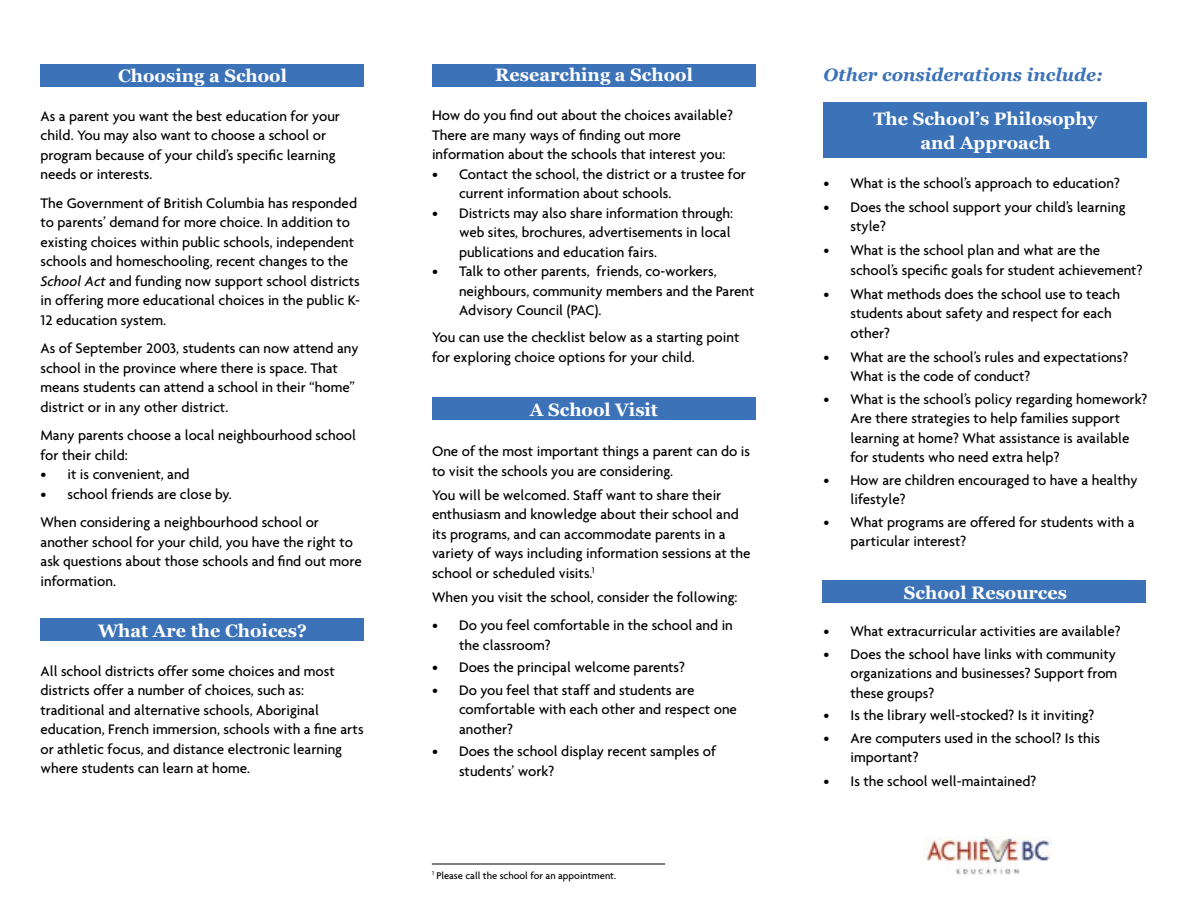
<style>
.page{position:relative;width:1188px;height:918px;background:#fff}
.page>*{position:absolute;margin:0;border:0;box-sizing:border-box;transform-origin:0 0}
.heading_1{font:700 18px "Georgia";color:#fff}
.heading_2{font:700 18px "Georgia";color:#fff}
.heading_1-2{font:italic 700 18px "Georgia";color:#3c72b7}
.Body_Text_2{font:700 18px "Georgia";color:#fff}
.Body_Text_2-2{font:500 15px/19.5px "Agenda";color:#000}
.t1{font:500 10.5px "Agenda";color:#000}
.s1{font-style:italic}
</style>
<div class="page">
<div style="left:822px;top:580px;width:324px;height:23px;background:#3c72b7"></div>
<div style="left:824px;top:103px;width:324px;height:55px;background:#3c72b7"></div>
<div style="left:432px;top:397px;width:324px;height:23px;background:#3c72b7"></div>
<div style="left:432px;top:64px;width:324px;height:23px;background:#3c72b7"></div>
<div style="left:40px;top:618px;width:324px;height:22px;background:#3c72b7"></div>
<div style="left:40px;top:64px;width:324px;height:23px;background:#3c72b7"></div>
<hr style="left:432px;top:864px;width:233px;height:1px;background:#000">
<img style="left:924px;top:836px;width:128px;height:39px">
<p class="heading_1" style="left:118px;top:65px;width:170px">Choosing a School</p>
<p class="Body_Text_2-2" style="left:40px;top:106px;width:301px">As a parent you want the best education for your child. You may also want to choose a school or program because of your child’s specific learning needs or interests.</p>
<p class="Body_Text_2-2" style="left:40px;top:193px;width:321px">The Government of British Columbia has responded to parents’ demand for more choice. In addition to existing choices within public schools, independent schools and homeschooling, recent changes to the <span class="s1">School Act</span> and funding now support school districts in offering more educational choices in the public K-12 education system.</p>
<p class="Body_Text_2-2" style="left:40px;top:338px;width:320px">As of September 2003, students can now attend any school in the province where there is space. That means students can attend a school in their “home” district or in any other district.</p>
<p class="Body_Text_2-2" style="left:40px;top:425px;width:317px">Many parents choose a local neighbourhood school for their child:</p>
<p class="Body_Text_2-2" style="left:40px;top:464px;width:151px">• it is convenient, and</p>
<p class="Body_Text_2-2" style="left:40px;top:484px;width:193px">• school friends are close by.</p>
<p class="Body_Text_2-2" style="left:40px;top:512px;width:323px">When considering a neighbourhood school or another school for your child, you have the right to ask questions about those schools and find out more information.</p>
<p class="heading_2" style="left:98px;top:620px;width:210px">What Are the Choices?</p>
<p class="Body_Text_2-2" style="left:40px;top:661px;width:325px">All school districts offer some choices and most districts offer a number of choices, such as: traditional and alternative schools, Aboriginal education, French immersion, schools with a fine arts or athletic focus, and distance electronic learning where students can learn at home.</p>
<p class="Body_Text_2" style="left:495px;top:65px;width:199px">Researching a School</p>
<p class="Body_Text_2-2" style="left:432px;top:105px;width:303px">How do you find out about the choices available?<br>There are many ways of finding out more information about the schools that interest you:</p>
<p class="Body_Text_2-2" style="left:459px;top:164px;width:289px;text-indent:-27px">• Contact the school, the district or a trustee for current information about schools.</p>
<p class="Body_Text_2-2" style="left:459px;top:203px;width:276px;text-indent:-27px">• Districts may also share information through: web sites, brochures, advertisements in local publications and education fairs.</p>
<p class="Body_Text_2-2" style="left:459px;top:261px;width:297px;text-indent:-27px">• Talk to other parents, friends, co-workers, neighbours, community members and the Parent<br>Advisory Council (PAC).</p>
<p class="Body_Text_2-2" style="left:432px;top:327px;width:309px">You can use the checklist below as a starting point for exploring choice options for your child.</p>
<p class="heading_2" style="left:530px;top:399px;width:130px">A School Visit</p>
<p class="Body_Text_2-2" style="left:432px;top:441px;width:320px">One of the most important things a parent can do is to visit the schools you are considering.</p>
<p class="Body_Text_2-2" style="left:432px;top:485px;width:320px">You will be welcomed. Staff want to share their enthusiasm and knowledge about their school and its programs, and can accommodate parents in a variety of ways including information sessions at the school or scheduled visits.<sup>1</sup></p>
<p class="Body_Text_2-2" style="left:432px;top:587px;width:307px">When you visit the school, consider the following:</p>
<p class="Body_Text_2-2" style="left:459px;top:615px;width:275px;text-indent:-27px">• Do you feel comfortable in the school and in the classroom?</p>
<p class="Body_Text_2-2" style="left:432px;top:657px;width:255px">• Does the principal welcome parents?</p>
<p class="Body_Text_2-2" style="left:459px;top:680px;width:279px;text-indent:-27px">• Do you feel that staff and students are comfortable with each other and respect one another?</p>
<p class="Body_Text_2-2" style="left:459px;top:741px;width:259px;text-indent:-27px">• Does the school display recent samples of students’ work?</p>
<p class="t1" style="left:432px;top:869px;width:186px"><sup>1</sup> Please call the school for an appointment.</p>
<p class="heading_1-2" style="left:824px;top:65px;width:281px">Other considerations include:</p>
<p class="heading_1" style="left:873px;top:108px;width:226px">The School’s Philosophy</p>
<p class="heading_1" style="left:920px;top:132px;width:132px">and Approach</p>
<p class="Body_Text_2-2" style="left:824px;top:173px;width:298px">• What is the school’s approach to education?</p>
<p class="Body_Text_2-2" style="left:850px;top:197px;width:277px;text-indent:-27px">• Does the school support your child’s learning style?</p>
<p class="Body_Text_2-2" style="left:850px;top:240px;width:294px;text-indent:-27px">• What is the school plan and what are the school’s specific goals for student achievement?</p>
<p class="Body_Text_2-2" style="left:850px;top:284px;width:271px;text-indent:-27px">• What methods does the school use to teach students about safety and respect for each other?</p>
<p class="Body_Text_2-2" style="left:850px;top:347px;width:279px;text-indent:-27px">• What are the school’s rules and expectations?<br>What is the code of conduct?</p>
<p class="Body_Text_2-2" style="left:850px;top:389px;width:298px;text-indent:-27px">• What is the school’s policy regarding homework?<br>Are there strategies to help families support learning at home? What assistance is available for students who need extra help?</p>
<p class="Body_Text_2-2" style="left:850px;top:470px;width:289px;text-indent:-27px">• How are children encouraged to have a healthy lifestyle?</p>
<p class="Body_Text_2-2" style="left:850px;top:512px;width:286px;text-indent:-27px">• What programs are offered for students with a particular interest?</p>
<p class="heading_2" style="left:904px;top:582px;width:165px">School Resources</p>
<p class="Body_Text_2-2" style="left:824px;top:621px;width:299px">• What extracurricular activities are available?</p>
<p class="Body_Text_2-2" style="left:850px;top:644px;width:268px;text-align:justify;text-indent:-27px">• Does the school have links with community organizations and businesses? Support from these groups?</p>
<p class="Body_Text_2-2" style="left:824px;top:705px;width:273px">• Is the library well-stocked? Is it inviting?</p>
<p class="Body_Text_2-2" style="left:850px;top:728px;width:251px;text-indent:-27px">• Are computers used in the school? Is this important?</p>
<p class="Body_Text_2-2" style="left:824px;top:771px;width:214px">• Is the school well-maintained?</p>
</div>
